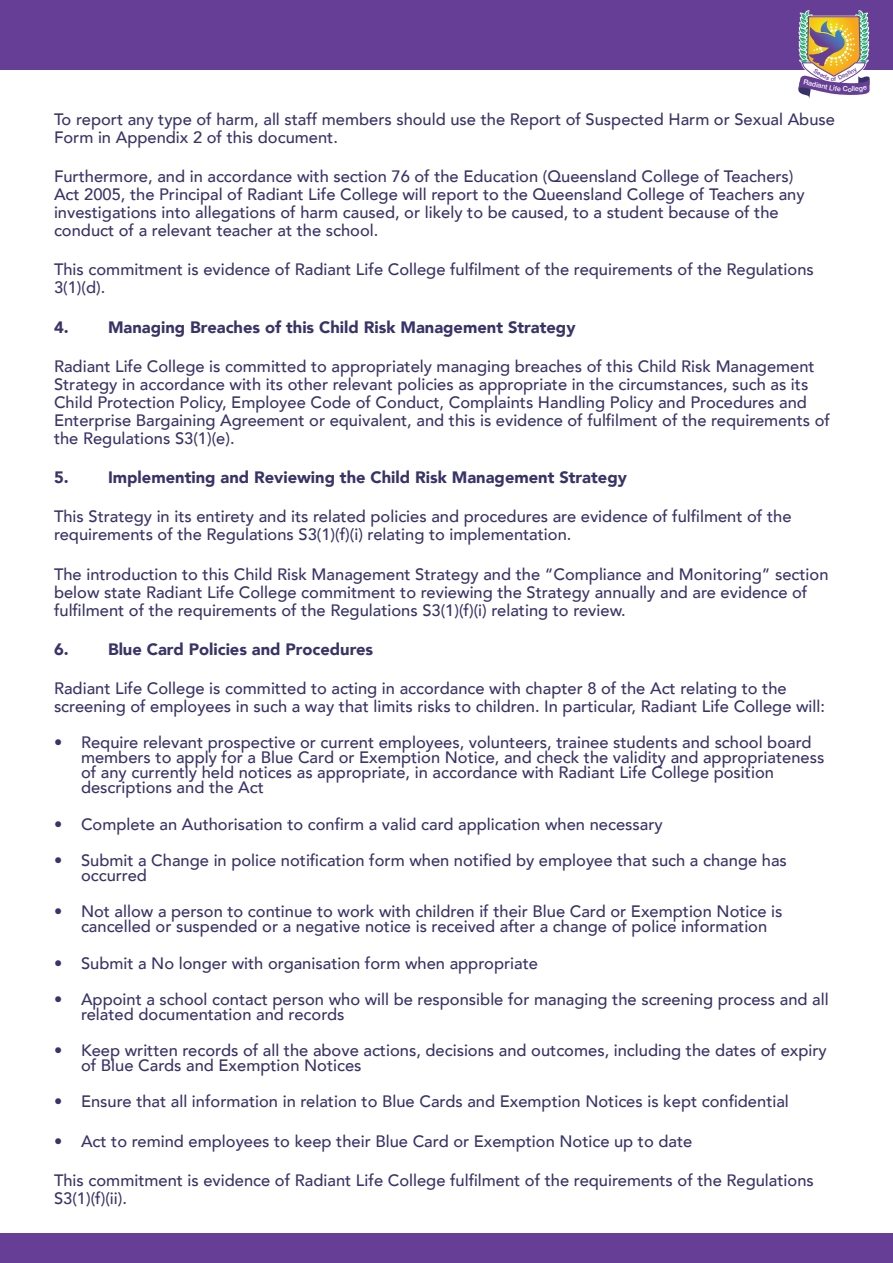
<style>
.page{position:relative;width:893px;height:1263px;background:#fff}
.page>*{position:absolute;margin:0;border:0;box-sizing:border-box;transform-origin:0 0}
.t1{font:500 16.5px/18px "Avenir";color:#393467}
.t2{font:900 16.5px "Avenir";color:#393467}
.t3{font:500 7.05px "Helvetica Neue";color:#faf9fa}
.t4{font:500 6px "Helvetica Neue";color:#663e95}
</style>
<div class="page">
<div style="left:0;top:0;width:893px;height:69px;background:#663e95"></div>
<div style="left:0;top:1233px;width:893px;height:30px;background:#663e95"></div>
<img style="left:798px;top:11px;width:72px;height:88px">
<p class="t4" style="left:831px;top:74px;width:7px">of</p>
<p class="t3" style="left:810px;top:77px;width:15px;rotate:13deg">adia</p>
<p class="t1" style="left:54px;top:109px;width:782px">To report any type of harm, all staff members should use the Report of Suspected Harm or Sexual Abuse<br>Form in Appendix 2 of this document.</p>
<p class="t1" style="left:54px;top:166px;width:752px">Furthermore, and in accordance with section 76 of the Education (Queensland College of Teachers)<br>Act 2005, the Principal of Radiant Life College will report to the Queensland College of Teachers any investigations into allegations of harm caused, or likely to be caused, to a student because of the conduct of a relevant teacher at the school.</p>
<p class="t1" style="left:54px;top:260px;width:761px">This commitment is evidence of Radiant Life College fulfilment of the requirements of the Regulations<br>3(1)(d).</p>
<p class="t2" style="left:54px;top:313px;width:523px">4. Managing Breaches of this Child Risk Management Strategy</p>
<p class="t1" style="left:54px;top:356px;width:777px">Radiant Life College is committed to appropriately managing breaches of this Child Risk Management Strategy in accordance with its other relevant policies as appropriate in the circumstances, such as its Child Protection Policy, Employee Code of Conduct, Complaints Handling Policy and Procedures and Enterprise Bargaining Agreement or equivalent, and this is evidence of fulfilment of the requirements of the Regulations S3(1)(e).</p>
<p class="t2" style="left:54px;top:463px;width:574px">5. Implementing and Reviewing the Child Risk Management Strategy</p>
<p class="t1" style="left:54px;top:507px;width:739px">This Strategy in its entirety and its related policies and procedures are evidence of fulfilment of the requirements of the Regulations S3(1)(f)(i) relating to implementation.</p>
<p class="t1" style="left:54px;top:564px;width:776px">The introduction to this Child Risk Management Strategy and the “Compliance and Monitoring” section below state Radiant Life College commitment to reviewing the Strategy annually and are evidence of fulfilment of the requirements of the Regulations S3(1)(f)(i) relating to review.</p>
<p class="t2" style="left:54px;top:635px;width:321px">6. Blue Card Policies and Procedures</p>
<p class="t1" style="left:54px;top:678px;width:773px">Radiant Life College is committed to acting in accordance with chapter 8 of the Act relating to the screening of employees in such a way that limits risks to children. In particular, Radiant Life College will:</p>
<p class="t1" style="left:81px;top:734px;width:745px;line-height:15px;text-indent:-27px">• Require relevant prospective or current employees, volunteers, trainee students and school board members to apply for a Blue Card or Exemption Notice, and check the validity and appropriateness of any currently held notices as appropriate, in accordance with Radiant Life College position descriptions and the Act</p>
<p class="t1" style="left:54px;top:814px;width:610px">• Complete an Authorisation to confirm a valid card application when necessary</p>
<p class="t1" style="left:81px;top:852px;width:707px;line-height:15px;text-indent:-27px">• Submit a Change in police notification form when notified by employee that such a change has occurred</p>
<p class="t1" style="left:81px;top:903px;width:703px;line-height:15px;text-indent:-27px">• Not allow a person to continue to work with children if their Blue Card or Exemption Notice is cancelled or suspended or a negative notice is received after a change of police information</p>
<p class="t1" style="left:54px;top:953px;width:485px">• Submit a No longer with organisation form when appropriate</p>
<p class="t1" style="left:81px;top:991px;width:749px;line-height:15px;text-indent:-27px">• Appoint a school contact person who will be responsible for managing the screening process and all related documentation and records</p>
<p class="t1" style="left:81px;top:1042px;width:747px;line-height:15px;text-indent:-27px">• Keep written records of all the above actions, decisions and outcomes, including the dates of expiry of Blue Cards and Exemption Notices</p>
<p class="t1" style="left:54px;top:1092px;width:736px">• Ensure that all information in relation to Blue Cards and Exemption Notices is kept confidential</p>
<p class="t1" style="left:54px;top:1131px;width:640px">• Act to remind employees to keep their Blue Card or Exemption Notice up to date</p>
<p class="t1" style="left:54px;top:1170px;width:761px">This commitment is evidence of Radiant Life College fulfilment of the requirements of the Regulations<br>S3(1)(f)(ii).</p>
</div>
